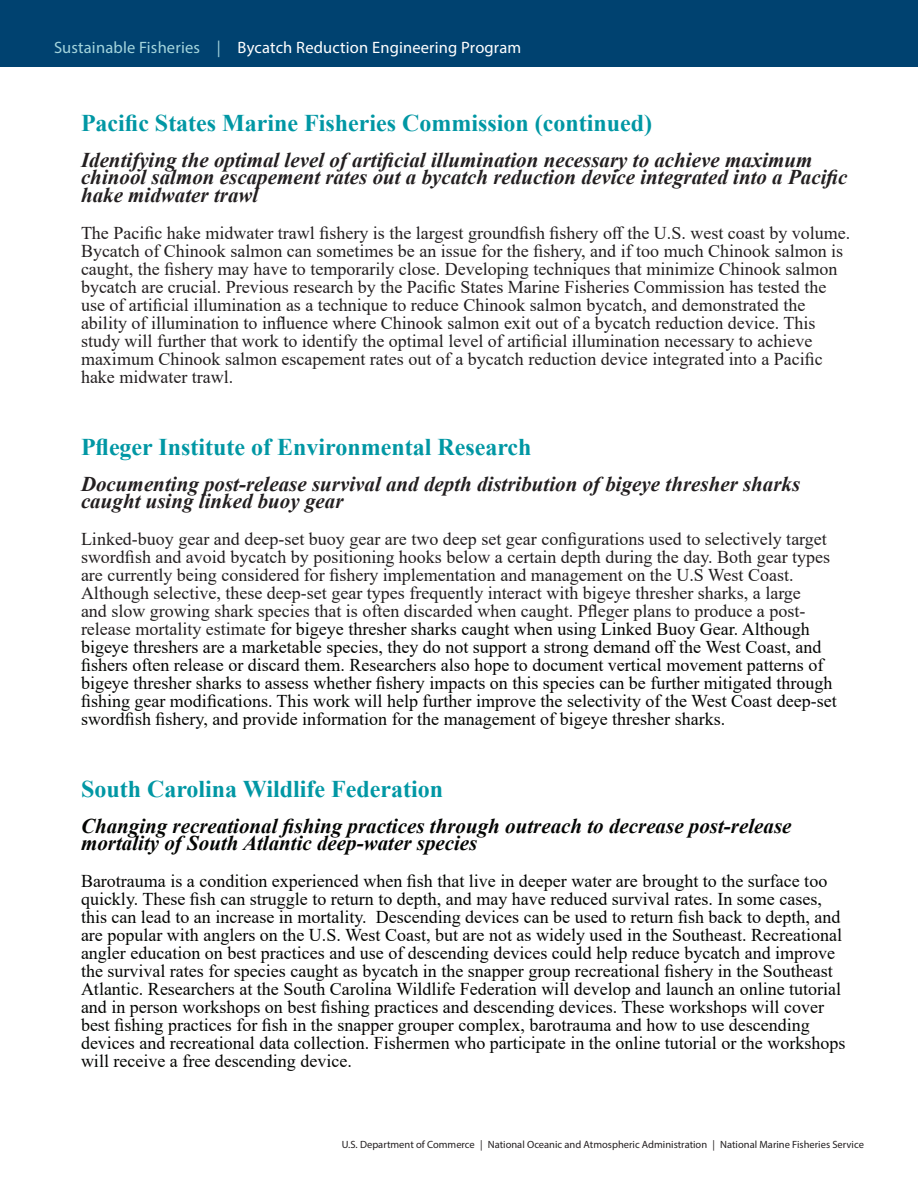
<style>
.page{position:relative;width:918px;height:1188px;background:#fff}
.page>*{position:absolute;margin:0;border:0;box-sizing:border-box;transform-origin:0 0}
.t1{font:700 24px "Times New Roman";color:#0097a4}
.t2{font:italic 700 21px/18px "Times New Roman";color:#231f20}
.t3{font:italic 700 21px/18px "Times New Roman";color:#040503}
.t4{font:18px/18px "Times New Roman";color:#040503}
.t5{font:18px/18px "Times New Roman";color:#231f20}
.t6{font:16.5px "Myriad Pro";letter-spacing:.01em;color:#fff}
.t7{font:10.5px "Myriad Pro";color:#231f20}
.s1{color:#a3d4dc}
.s2{color:#231f20}
</style>
<div class="page">
<div style="left:0;top:0;width:918px;height:68px;background:#004270"></div>
<p class="t6" style="left:54px;top:37px;width:469px"><span class="s1">Sustainable Fisheries |</span> Bycatch Reduction Engineering Program</p>
<h1 class="t1" style="left:81px;top:105px;width:573px">Pacific States Marine Fisheries Commission (continued)</h1>
<p class="t2" style="left:81px;top:150px;width:768px">Identifying the optimal level of artificial illumination necessary to achieve maximum chinool salmon escapement rates out a bycatch reduction device integrated into a Pacific hake midwater trawl</p>
<p class="t5" style="left:81px;top:223px;width:771px">The Pacific hake midwater trawl fishery is the largest groundfish fishery off the U.S. west coast by volume.<br>Bycatch of Chinook salmon can sometimes be an issue for the fishery, and if too much Chinook salmon is caught, the fishery may have to temporarily close. Developing techniques that minimize Chinook salmon bycatch are crucial. Previous research by the Pacific States Marine Fisheries Commission has tested the use of artificial illumination as a technique to reduce Chinook salmon bycatch, and demonstrated the ability of illumination to influence where Chinook salmon exit out of a bycatch reduction device. This study will further that work to identify the optimal level of artificial illumination necessary to achieve maximum Chinook salmon escapement rates out of a bycatch reduction device integrated into a Pacific hake midwater trawl.</p>
<h1 class="t1" style="left:81px;top:429px;width:452px">Pfleger Institute of Environmental Research</h1>
<p class="t2" style="left:81px;top:474px;width:721px">Documenting post-release survival and depth distribution of bigeye thresher sharks caught using linked buoy gear</p>
<p class="t4" style="left:81px;top:529px;width:757px"><span class="s2">Linked-buoy gear and deep-set buoy gear are two deep set gear configurations used to selectively target swordfish and avoid bycatch by positioning hooks below a certain depth during the day. Both gear types are currently being considered for fishery implementation and management on the U.S West Coast.<br>Although selective, these deep-set gear types frequently interact with bigeye thresher sharks, a large<br>and slow growing shark species that is often discarded when caught. Pfleger plans to produce a post&shy;release mortality estimate</span> for bigeye thresher sharks caught when using Linked Buoy Gear. Although bigeye threshers are a marketable species, they do not support a strong demand off the West Coast, and fishers often release or discard them. Researchers also hope to document vertical movement patterns of bigeye thresher sharks to assess whether fishery impacts on this species can be further mitigated through fishing gear modifications. This work will help further improve the selectivity of the West Coast deep-set swordfish fishery, and provide information for the management of bigeye thresher sharks.</p>
<h1 class="t1" style="left:81px;top:771px;width:364px">South Carolina Wildlife Federation</h1>
<p class="t3" style="left:81px;top:816px;width:712px">Changing recreational fishing practices through outreach to decrease post-release mortality of South Atlantic deep-water species</p>
<p class="t4" style="left:81px;top:871px;width:766px">Barotrauma is a condition experienced when fish that live in deeper water are brought to the surface too quickly. These fish can struggle to return to depth, and may have reduced survival rates. In some cases, this can lead to an increase in mortality. Descending devices can be used to return fish back to depth, and are popular with anglers on the U.S. West Coast, but are not as widely used in the Southeast. Recreational angler education on best practices and use of descending devices could help reduce bycatch and improve the survival rates for species caught as bycatch in the snapper group recreational fishery in the Southeast Atlantic. Researchers at the South Carolina Wildlife Federation will develop and launch an online tutorial and in person workshops on best fishing practices and descending devices. These workshops will cover best fishing practices for fish in the snapper grouper complex, barotrauma and how to use descending devices and recreational data collection. Fishermen who participate in the online tutorial or the workshops will receive a free descending device.</p>
<p class="t7" style="left:342px;top:1138px;width:524px">U.S. Department of Commerce | National Oceanic and Atmospheric Administration | National Marine Fisheries Service</p>
</div>
